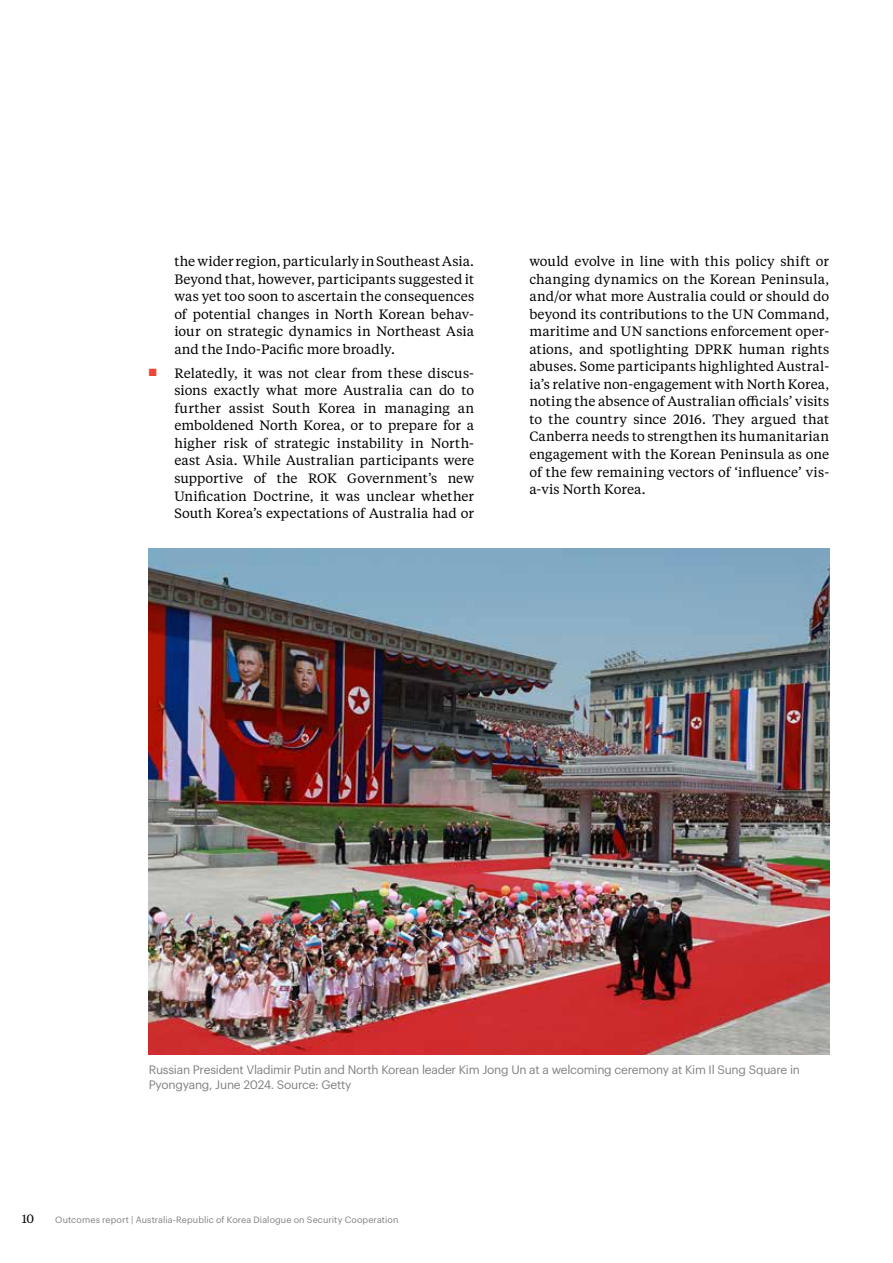
<style>
.page{position:relative;width:893px;height:1263px;background:#fff}
.page>*{position:absolute;margin:0;border:0;box-sizing:border-box;transform-origin:0 0}
.t1{font:13.5px/17.5px "Tiempos Text";letter-spacing:.005em;color:#000;text-align:justify}
.t2{font:12px/15.6px "Graphik";letter-spacing:-.02em;color:#808080}
.t3{font:12px "Tiempos Text";color:#000}
.t4{font:9px "Graphik";letter-spacing:.01em;color:#808080}
.s1{color:#ef4536}
</style>
<div class="page">
<img style="left:149px;top:549px;width:680px;height:505px">
<p class="t1" style="left:174px;top:252px;width:301px">the wider region, particularly in Southeast Asia.<br>Beyond that, however, participants suggested it was yet too soon to ascertain the consequences of potential changes in North Korean behav&shy;iour on strategic dynamics in Northeast Asia and the Indo-Pacific more broadly.</p>
<p class="t1" style="left:174px;top:363px;width:301px;text-indent:-26px"><span class="s1">■</span> Relatedly, it was not clear from these discus&shy;sions exactly what more Australia can do to further assist South Korea in managing an emboldened North Korea, or to prepare for a higher risk of strategic instability in North&shy;east Asia. While Australian participants were supportive of the ROK Government’s new Unification Doctrine, it was unclear whether South Korea’s expectations of Australia had or</p>
<p class="t1" style="left:529px;top:252px;width:301px">would evolve in line with this policy shift or changing dynamics on the Korean Peninsula, and/or what more Australia could or should do beyond its contributions to the UN Command, maritime and UN sanctions enforcement oper&shy;ations, and spotlighting DPRK human rights abuses. Some participants highlighted Austral&shy;ia’s relative non-engagement with North Korea, noting the absence of Australian officials’ visits to the country since 2016. They argued that Canberra needs to strengthen its humanitarian engagement with the Korean Peninsula as one of the few remaining vectors of ‘influence’ vis&shy;a-vis North Korea.</p>
<p class="t2" style="left:149px;top:1060px;width:653px">Russian President Vladimir Putin and North Korean leader Kim Jong Un at a welcoming ceremony at Kim Il Sung Square in<br>Pyongyang, June 2024. Source: Getty</p>
<p class="t3" style="left:22px;top:1211px;width:14px">10</p>
<p class="t4" style="left:55px;top:1213px;width:345px">Outcomes report | Australia-Republic of Korea Dialogue on Security Cooperation</p>
</div>
